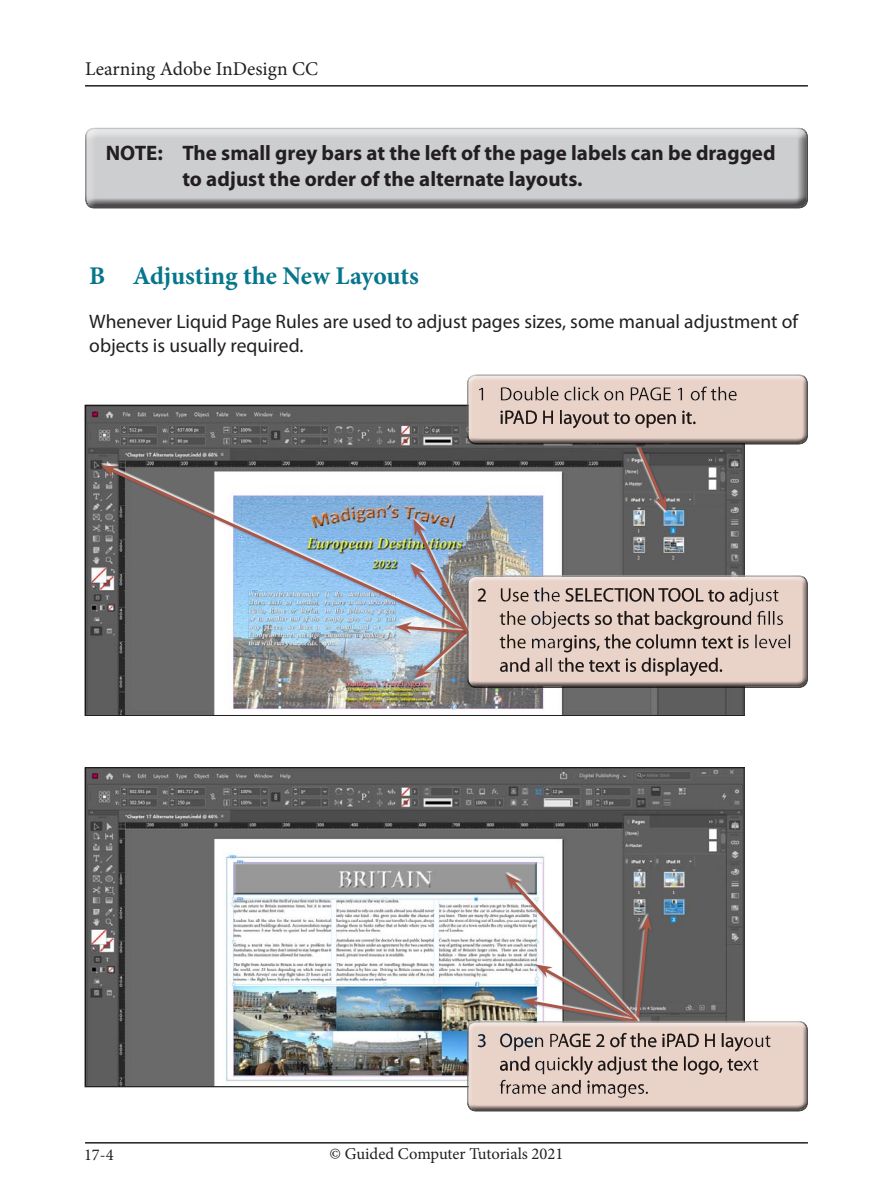
<style>
.page{position:relative;width:893px;height:1191px;background:#fff}
.page>*{position:absolute;margin:0;border:0;box-sizing:border-box;transform-origin:0 0}
.Sub-Head_point{font:700 25.5px "Minion Pro";letter-spacing:-.005em;color:#06768c}
.NB_normal{font:700 21px/25.2px "Myriad Pro";color:#231f20}
.Paragraph{font:19.5px/23.4px "Myriad Pro";color:#231f20}
.t1{font:19.5px "Minion Pro";color:#231f20}
.t2{font:16.5px "Minion Pro";color:#231f20}
</style>
<div class="page">
<hr style="left:85px;top:1142px;width:723px;height:1px;background:#231f20">
<hr style="left:85px;top:85px;width:723px;height:2px;background:#231f20">
<div style="left:85px;top:126px;width:723px;height:77px;background:#fff;opacity:.75"></div>
<div style="left:85px;top:129px;width:723px;height:81px;background:#231f20;opacity:.75"></div>
<img style="left:87px;top:407px;width:655px;height:307px">
<img style="left:87px;top:769px;width:655px;height:316px">
<div style="left:98px;top:464px;width:373px;height:172px;background:#3953a4;opacity:.18"></div>
<svg style="left:106px;top:465px;width:367px;height:171px"></svg>
<svg style="left:101px;top:465px;width:17px;height:12px"></svg>
<div style="left:394px;top:620px;width:76px;height:14px;background:#fff;opacity:.94"></div>
<div style="left:393px;top:623px;width:77px;height:13px;background:#3953a4;opacity:.18"></div>
<svg style="left:467px;top:445px;width:278px;height:66px;background:#76787a"></svg>
<div style="left:466px;top:371px;width:342px;height:69px;background:#fff;opacity:.75"></div>
<div style="left:466px;top:375px;width:342px;height:70px;background:#231f20;opacity:.75"></div>
<img style="left:395px;top:519px;width:350px;height:169px">
<div style="left:466px;top:575px;width:348px;height:113px;background:#231f20;opacity:.75"></div>
<svg style="left:467px;top:874px;width:278px;height:144px"></svg>
<div style="left:466px;top:1018px;width:342px;height:88px;background:#fff;opacity:.75"></div>
<div style="left:466px;top:1022px;width:342px;height:90px;background:#231f20;opacity:.75"></div>
<p class="t1" style="left:85px;top:56px;width:235px">Learning Adobe InDesign CC</p>
<p class="NB_normal" style="left:182px;top:140px;width:595px;text-indent:-76px">NOTE: The small grey bars at the left of the page labels can be dragged to adjust the order of the alternate layouts.</p>
<p class="Sub-Head_point" style="left:89px;top:257px;width:331px">B Adjusting the New Layouts</p>
<p class="Paragraph" style="left:89px;top:310px;width:710px">Whenever Liquid Page Rules are used to adjust pages sizes, some manual adjustment of objects is usually required.</p>
<p class="t2" style="left:84px;top:1143px;width:31px">17-4</p>
<p class="t2" style="left:330px;top:1143px;width:235px">© Guided Computer Tutorials 2021</p>
</div>
